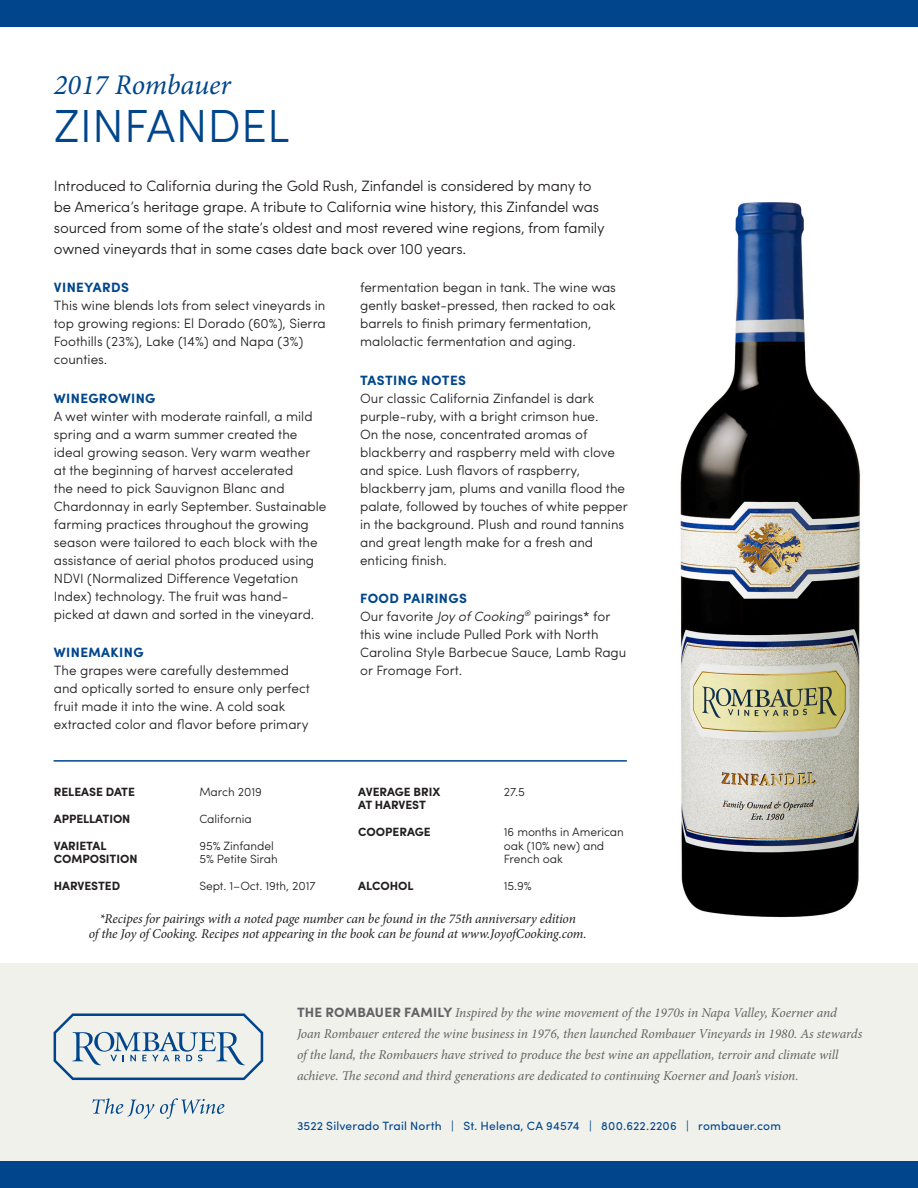
<style>
.page{position:relative;width:918px;height:1188px;background:#fff}
.page>*{position:absolute;margin:0;border:0;box-sizing:border-box;transform-origin:0 0}
.Varietal_Name{font:300 46.5px "Sofia Pro";color:#01468c}
.Vintage___Name{font:italic 28.5px "Minion Pro";letter-spacing:-.005em;color:#01468c}
.Intro_copy{font:300 15px/21px "Sofia Pro";letter-spacing:-.01em;color:#231f20}
.Body_Copy{font:300 13.5px/18px "Sofia Pro";color:#231f20}
.Brand_Blurb{font:italic 13.5px/21px "Minion Pro";letter-spacing:-.005em;color:#636366}
.Chart_data{font:italic 13.5px/15px "Minion Pro";letter-spacing:-.015em;color:#231f20;text-align:center}
.Subheads{font:700 13.5px "Sofia Pro";letter-spacing:.03em;color:#01468c}
.Chart_data-2{font:300 12px/13.5px "Sofia Pro";letter-spacing:-.005em;color:#231f20}
.Chart_data-3{font:700 12px "Sofia Pro";letter-spacing:-.005em;color:#231f20}
.t1{font:12px "Sofia Pro";letter-spacing:.015em;color:#01468c}
.s1{font-style:italic}
.s2{font-family:"Sofia Pro";font-weight:700;font-style:normal}
</style>
<div class="page">
<div style="left:0;top:963px;width:918px;height:225px;background:#f1f1eb"></div>
<div style="left:0;top:1161px;width:918px;height:27px;background:#01468c"></div>
<div style="left:0;top:0;width:918px;height:27px;background:#01468c"></div>
<svg style="left:54px;top:1013px;width:209px;height:67px"></svg>
<svg style="left:92px;top:1098px;width:62px;height:21px"></svg>
<svg style="left:160px;top:1098px;width:64px;height:21px"></svg>
<img style="left:680px;top:202px;width:180px;height:716px">
<hr style="left:54px;top:760px;width:573px;height:2px;background:#01468c">
<p class="Vintage___Name" style="left:54px;top:66px;width:179px">2017 Rombauer</p>
<p class="Varietal_Name" style="left:54px;top:92px;width:237px">ZINFANDEL</p>
<p class="Intro_copy" style="left:54px;top:174px;width:552px">Introduced to California during the Gold Rush, Zinfandel is considered by many to be America’s heritage grape. A tribute to California wine history, this Zinfandel was sourced from some of the state’s oldest and most revered wine regions, from family owned vineyards that in some cases date back over 100 years.</p>
<p class="Subheads" style="left:54px;top:277px;width:77px">VINEYARDS</p>
<p class="Body_Copy" style="left:54px;top:296px;width:274px">This wine blends lots from select vineyards in top growing regions: El Dorado (60%), Sierra Foothills (23%), Lake (14%) and Napa (3%) counties.</p>
<p class="Subheads" style="left:54px;top:388px;width:103px">WINEGROWING</p>
<p class="Body_Copy" style="left:54px;top:406px;width:274px">A wet winter with moderate rainfall, a mild spring and a warm summer created the ideal growing season. Very warm weather<br>at the beginning of harvest accelerated<br>the need to pick Sauvignon Blanc and Chardonnay in early September. Sustainable farming practices throughout the growing season were tailored to each block with the assistance of aerial photos produced using NDVI (Normalized Difference Vegetation Index) technology. The fruit was hand&shy;picked at dawn and sorted in the vineyard.</p>
<p class="Subheads" style="left:54px;top:642px;width:91px">WINEMAKING</p>
<p class="Body_Copy" style="left:54px;top:660px;width:258px">The grapes were carefully destemmed and optically sorted to ensure only perfect fruit made it into the wine. A cold soak extracted color and flavor before primary</p>
<p class="Body_Copy" style="left:360px;top:278px;width:257px">fermentation began in tank. The wine was gently basket-pressed, then racked to oak barrels to finish primary fermentation, malolactic fermentation and aging.</p>
<p class="Subheads" style="left:360px;top:370px;width:107px">TASTING NOTES</p>
<p class="Body_Copy" style="left:360px;top:388px;width:269px">Our classic California Zinfandel is dark purple-ruby, with a bright crimson hue.<br>On the nose, concentrated aromas of blackberry and raspberry meld with clove and spice. Lush flavors of raspberry, blackberry jam, plums and vanilla flood the palate, followed by touches of white pepper in the background. Plush and round tannins and great length make for a fresh and enticing finish.</p>
<p class="Subheads" style="left:360px;top:588px;width:108px">FOOD PAIRINGS</p>
<p class="Body_Copy" style="left:360px;top:606px;width:268px">Our favorite <span class="s1">Joy of Cooking</span><sup>®</sup> pairings* for this wine include Pulled Pork with North Carolina Style Barbecue Sauce, Lamb Ragu or Fromage Fort.</p>
<p class="Chart_data-3" style="left:54px;top:782px;width:83px">RELEASE DATE</p>
<p class="Chart_data-2" style="left:199px;top:784px;width:64px">March 2019</p>
<p class="Chart_data-3" style="left:54px;top:809px;width:78px">APPELLATION</p>
<p class="Chart_data-2" style="left:199px;top:811px;width:54px">California</p>
<p class="Chart_data-3" style="left:54px;top:836px;width:54px">VARIETAL</p>
<p class="Chart_data-2" style="left:199px;top:838px;width:76px">95% Zinfandel</p>
<p class="Chart_data-3" style="left:54px;top:850px;width:85px">COMPOSITION</p>
<p class="Chart_data-2" style="left:199px;top:852px;width:80px">5% Petite Sirah</p>
<p class="Chart_data-3" style="left:54px;top:877px;width:68px">HARVESTED</p>
<p class="Chart_data-2" style="left:199px;top:879px;width:118px">Sept. 1–Oct. 19th, 2017</p>
<p class="Chart_data-3" style="left:358px;top:782px;width:83px">AVERAGE BRIX</p>
<p class="Chart_data-2" style="left:504px;top:784px;width:23px">27.5</p>
<p class="Chart_data-3" style="left:358px;top:796px;width:69px">AT HARVEST</p>
<p class="Chart_data-3" style="left:358px;top:823px;width:74px">COOPERAGE</p>
<p class="Chart_data-2" style="left:504px;top:825px;width:122px">16 months in American oak (10% new) and<br>French oak</p>
<p class="Chart_data-3" style="left:358px;top:877px;width:57px">ALCOHOL</p>
<p class="Chart_data-2" style="left:504px;top:879px;width:29px">15.9%</p>
<p class="Chart_data" style="left:89px;top:911px;width:499px">*Recipes for pairings with a noted page number can be found in the 75th anniversary edition<br>of the Joy of Cooking. Recipes not appearing in the book can be found at www.JoyofCooking.com.</p>
<p class="Brand_Blurb" style="left:297px;top:1002px;width:567px"><span class="s2">THE ROMBAUER FAMILY</span> Inspired by the wine movement of the 1970s in Napa Valley, Koerner and Joan Rombauer entered the wine business in 1976, then launched Rombauer Vineyards in 1980. As stewards of the land, the Rombauers have strived to produce the best wine an appellation, terroir and climate will achieve. The second and third generations are dedicated to continuing Koerner and Joan’s vision.</p>
<p class="t1" style="left:297px;top:1117px;width:485px">3522 Silverado Trail North | St. Helena, CA 94574 | 800.622.2206 | rombauer.com</p>
</div>
